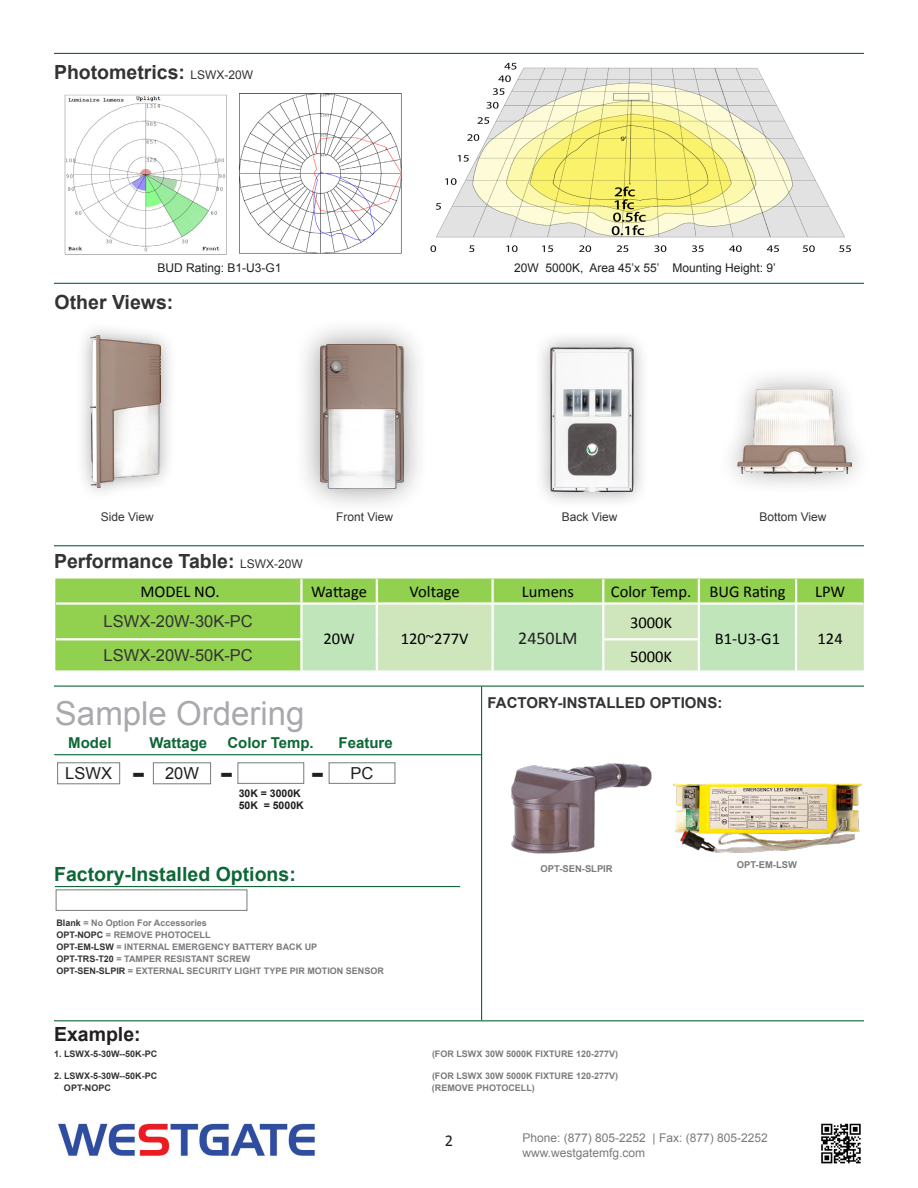
<style>
.page{position:relative;width:918px;height:1188px;background:#fff}
.page>*{position:absolute;margin:0;border:0;box-sizing:border-box;transform-origin:0 0}
.t1{font:33px "Arial";color:#a8a9ad}
.t2{font:700 28.5px "Verdana";color:#231f20}
.t3{font:700 19.5px "Arial";color:#333}
.t4{font:700 19.5px "Arial";color:#0d6736}
.t5{font:700 19.5px "Arial";color:#231f20}
.t6{font:18px "Calibri";color:#231f20}
.t7{font:16.5px "Calibri";color:#000}
.t8{font:16.5px "Arial";color:#333}
.t9{font:16.5px "Arial";color:#231f20}
.t10{font:16.5px "Calibri";color:#231f20}
.t11{font:700 15px "Arial";color:#0d6736}
.t12{font:700 15px "Arial";color:#333}
.t13{font:12px "Arial";color:#787a7d}
.t14{font:12px "Arial";color:#231f20}
.t15{font:12px "Arial";color:#333}
.t16{font:700 10.5px "Arial";color:#231f20}
.t17{font:700 9.45px "Arial";color:#7a7b7e}
.t18{font:700 9px "Arial";color:#7a7b7e}
.t19{font:700 9px "Arial";color:#7b7b7e}
.t20{font:700 9px "Arial";color:#333}
.t21{font:700 9px "Arial";color:#323332}
.s1{font-weight:400;font-size:12px}
.s2{color:#323332}
</style>
<div class="page">
<hr style="left:54px;top:545px;width:810px;height:1px;background:#0d6736">
<hr style="left:54px;top:53px;width:810px;height:1px;background:#0d6736">
<hr style="left:54px;top:283px;width:810px;height:1px;background:#0d6736">
<img style="left:64px;top:94px;width:163px;height:161px">
<img style="left:239px;top:93px;width:163px;height:161px">
<img style="left:430px;top:62px;width:421px;height:191px">
<img style="left:58px;top:1123px;width:257px;height:34px">
<img style="left:821px;top:1123px;width:40px;height:41px">
<div style="left:294px;top:317px;width:135px;height:198px;background:#231f20;opacity:.48"></div>
<img style="left:320px;top:344px;width:83px;height:145px">
<div style="left:533px;top:330px;width:117px;height:179px;background:#231f20;opacity:.39"></div>
<img style="left:550px;top:347px;width:83px;height:145px">
<div style="left:717px;top:366px;width:156px;height:130px;background:#231f20;opacity:.39"></div>
<img style="left:738px;top:390px;width:113px;height:83px">
<div style="left:74px;top:320px;width:103px;height:183px;background:#231f20;opacity:.42"></div>
<img style="left:91px;top:336px;width:69px;height:151px">
<div style="left:55px;top:579px;width:809px;height:91px;background:#92d050"></div>
<svg style="left:303px;top:604px;width:561px;height:66px;background:#c7e5bb"></svg>
<hr style="left:300px;top:579px;width:3px;height:23px;background:#fff">
<hr style="left:376px;top:579px;width:2px;height:23px;background:#fff">
<hr style="left:491px;top:579px;width:3px;height:23px;background:#fff">
<hr style="left:602px;top:579px;width:2px;height:23px;background:#fff">
<hr style="left:698px;top:579px;width:2px;height:23px;background:#fff">
<hr style="left:795px;top:579px;width:2px;height:23px;background:#fff">
<hr style="left:300px;top:605px;width:3px;height:33px;background:#fff">
<hr style="left:376px;top:605px;width:2px;height:34px;background:#fff">
<hr style="left:491px;top:605px;width:3px;height:34px;background:#fff">
<hr style="left:602px;top:605px;width:2px;height:33px;background:#fff">
<hr style="left:698px;top:605px;width:2px;height:33px;background:#fff">
<hr style="left:795px;top:605px;width:2px;height:34px;background:#fff">
<hr style="left:300px;top:640px;width:3px;height:30px;background:#fff">
<hr style="left:376px;top:639px;width:2px;height:31px;background:#fff">
<hr style="left:491px;top:639px;width:3px;height:31px;background:#fff">
<hr style="left:602px;top:640px;width:2px;height:30px;background:#fff">
<hr style="left:698px;top:640px;width:2px;height:30px;background:#fff">
<hr style="left:795px;top:639px;width:2px;height:31px;background:#fff">
<hr style="left:56px;top:602px;width:245px;height:3px;background:#fff">
<hr style="left:301px;top:602px;width:76px;height:3px;background:#fff">
<hr style="left:377px;top:602px;width:116px;height:3px;background:#fff">
<hr style="left:493px;top:602px;width:110px;height:3px;background:#fff">
<hr style="left:603px;top:602px;width:96px;height:3px;background:#fff">
<hr style="left:699px;top:602px;width:97px;height:3px;background:#fff">
<hr style="left:796px;top:602px;width:67px;height:3px;background:#fff">
<hr style="left:56px;top:638px;width:247px;height:2px;background:#fff">
<hr style="left:602px;top:638px;width:98px;height:2px;background:#fff">
<hr style="left:54px;top:686px;width:810px;height:1px;background:#0d6736">
<hr style="left:54px;top:1020px;width:810px;height:1px;background:#0d6736">
<hr style="left:55px;top:886px;width:405px;height:1px;background:#0d6736">
<div style="left:56px;top:890px;width:191px;height:21px;background:#fff;border:1px solid #787a7d"></div>
<hr style="left:481px;top:687px;width:1px;height:333px;background:#0d6736">
<img style="left:511px;top:763px;width:141px;height:91px">
<div style="left:57px;top:762px;width:63px;height:22px;border:1px solid #787a7d"></div>
<div style="left:153px;top:762px;width:58px;height:22px;border:1px solid #787a7d"></div>
<div style="left:238px;top:762px;width:66px;height:22px;background:#fff;border:1px solid #787a7d"></div>
<hr style="left:54px;top:754px;width:428px;height:1px;background:#0d6736">
<div style="left:329px;top:762px;width:66px;height:22px;border:1px solid #787a7d"></div>
<img style="left:672px;top:783px;width:190px;height:70px">
<p class="t3" style="left:54px;top:60px;width:201px">Photometrics: <span class="s1">LSWX-20W</span></p>
<p class="t14" style="left:157px;top:260px;width:126px">BUD Rating: B1-U3-G1</p>
<p class="t14" style="left:514px;top:260px;width:263px">20W 5000K, Area 45’x 55’ Mounting Height: 9’</p>
<p class="t3" style="left:55px;top:289px;width:120px">Other Views:</p>
<p class="t15" style="left:101px;top:509px;width:55px">Side View</p>
<p class="t15" style="left:336px;top:509px;width:59px">Front View</p>
<p class="t15" style="left:562px;top:509px;width:57px">Back View</p>
<p class="t15" style="left:759px;top:509px;width:69px">Bottom View</p>
<p class="t3" style="left:54px;top:548px;width:250px">Performance Table: <span class="s1">LSWX-20W</span></p>
<p class="t7" style="left:140px;top:581px;width:81px">MODEL NO.</p>
<p class="t7" style="left:311px;top:581px;width:57px">Wattage</p>
<p class="t7" style="left:410px;top:581px;width:52px">Voltage</p>
<p class="t7" style="left:522px;top:581px;width:54px">Lumens</p>
<p class="t7" style="left:611px;top:581px;width:82px">Color Temp.</p>
<p class="t7" style="left:709px;top:581px;width:78px">BUG Rating</p>
<p class="t7" style="left:815px;top:581px;width:32px">LPW</p>
<p class="t8" style="left:104px;top:611px;width:151px">LSWX-20W-30K-PC</p>
<p class="t7" style="left:323px;top:628px;width:33px">20W</p>
<p class="t7" style="left:401px;top:628px;width:69px">120~277V</p>
<p class="t6" style="left:518px;top:627px;width:61px">2450LM</p>
<p class="t7" style="left:630px;top:612px;width:44px">3000K</p>
<p class="t7" style="left:715px;top:628px;width:67px">B1-U3-G1</p>
<p class="t7" style="left:818px;top:628px;width:27px">124</p>
<p class="t8" style="left:104px;top:645px;width:151px">LSWX-20W-50K-PC</p>
<p class="t7" style="left:630px;top:646px;width:44px">5000K</p>
<p class="t1" style="left:55px;top:691px;width:251px">Sample Ordering</p>
<p class="t9" style="left:65px;top:763px;width:48px">LSWX</p>
<p class="t9" style="left:165px;top:763px;width:35px">20W</p>
<p class="t11" style="left:68px;top:733px;width:45px">Model</p>
<p class="t11" style="left:150px;top:733px;width:59px">Wattage</p>
<p class="t11" style="left:227px;top:733px;width:88px">Color Temp.</p>
<p class="t2" style="left:132px;top:755px;width:15px">-</p>
<p class="t2" style="left:220px;top:755px;width:15px">-</p>
<p class="t16" style="left:239px;top:786px;width:64px">30K = 3000K</p>
<p class="t16" style="left:239px;top:799px;width:67px">50K = 5000K</p>
<p class="t11" style="left:339px;top:733px;width:56px">Feature</p>
<p class="t2" style="left:311px;top:755px;width:15px">-</p>
<p class="t9" style="left:351px;top:762px;width:24px">PC</p>
<p class="t4" style="left:54px;top:861px;width:243px">Factory-Installed Options:</p>
<p class="t18" style="left:56px;top:916px;width:152px"><span class="s2">Blank</span> = No Option For Accessories</p>
<p class="t18" style="left:56px;top:928px;width:156px"><span class="s2">OPT-NOPC</span> = REMOVE PHOTOCELL</p>
<p class="t18" style="left:56px;top:940px;width:262px"><span class="s2">OPT-EM-LSW</span> = INTERNAL EMERGENCY BATTERY BACK UP</p>
<p class="t18" style="left:56px;top:952px;width:195px"><span class="s2">OPT-TRS-T20</span> = TAMPER RESISTANT SCREW</p>
<p class="t18" style="left:56px;top:964px;width:329px"><span class="s2">OPT-SEN-SLPIR</span> = EXTERNAL SECURITY LIGHT TYPE PIR MOTION SENSOR</p>
<p class="t12" style="left:488px;top:693px;width:236px">FACTORY-INSTALLED OPTIONS:</p>
<p class="t17" style="left:541px;top:863px;width:74px">OPT-SEN-SLPIR</p>
<p class="t17" style="left:737px;top:859px;width:62px">OPT-EM-LSW</p>
<p class="t5" style="left:54px;top:1021px;width:88px">Example:</p>
<p class="t20" style="left:54px;top:1048px;width:105px">1. LSWX-5-30W--50K-PC</p>
<p class="t19" style="left:432px;top:1048px;width:188px">(FOR LSWX 30W 5000K FIXTURE 120-277V)</p>
<p class="t20" style="left:54px;top:1070px;width:105px">2. LSWX-5-30W--50K-PC</p>
<p class="t19" style="left:432px;top:1070px;width:188px">(FOR LSWX 30W 5000K FIXTURE 120-277V)</p>
<p class="t21" style="left:64px;top:1081px;width:48px">OPT-NOPC</p>
<p class="t18" style="left:432px;top:1082px;width:104px">(REMOVE PHOTOCELL)</p>
<p class="t10" style="left:445px;top:1130px;width:10px">2</p>
<p class="t13" style="left:522px;top:1130px;width:247px">Phone: (877) 805-2252 | Fax: (877) 805-2252</p>
<p class="t13" style="left:522px;top:1145px;width:124px">www.westgatemfg.com</p>
</div>
